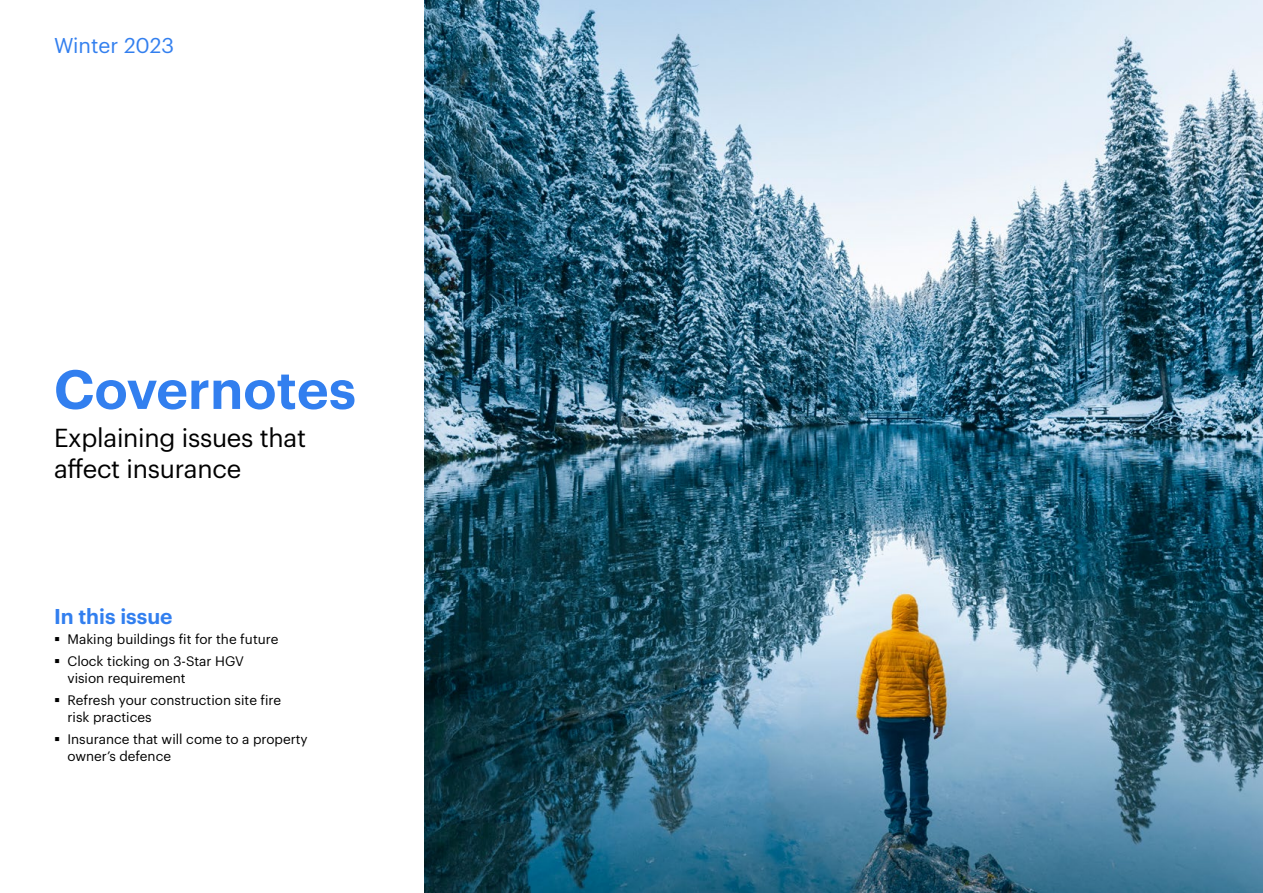
<style>
.page{position:relative;width:1263px;height:893px;background:#fff}
.page>*{position:absolute;margin:0;border:0;box-sizing:border-box;transform-origin:0 0}
.t1{font:600 54px "Graphik";color:#327fef}
.t2{font:25.5px/30.6px "Graphik";letter-spacing:-.01em;color:#000}
.t3{font:600 21px "Graphik";color:#327fef}
.t4{font:21px "Graphik";color:#327fef}
.t5{font:13.5px/22.5px "Graphik";color:#000}
</style>
<div class="page">
<img style="left:425px;top:0;width:838px;height:893px">
<h3 class="t4" style="left:54px;top:30px;width:122px">Winter 2023</h3>
<h1 class="t1" style="left:54px;top:348px;width:303px">Covernotes</h1>
<h2 class="t2" style="left:54px;top:421px;width:254px">Explaining issues that affect insurance</h2>
<h3 class="t3" style="left:54px;top:600px;width:120px">In this issue</h3>
<p class="t5" style="left:67px;top:626px;width:212px">Making buildings fit for the future<br>Clock ticking on 3-Star HGV</p>
<p class="t5" style="left:67px;top:665px;width:215px">vision requirement<br>Refresh your construction site fire</p>
<p class="t5" style="left:67px;top:704px;width:242px">risk practices<br>Insurance that will come to a property</p>
<p class="t5" style="left:67px;top:743px;width:105px">owner’s defence</p>
</div>
